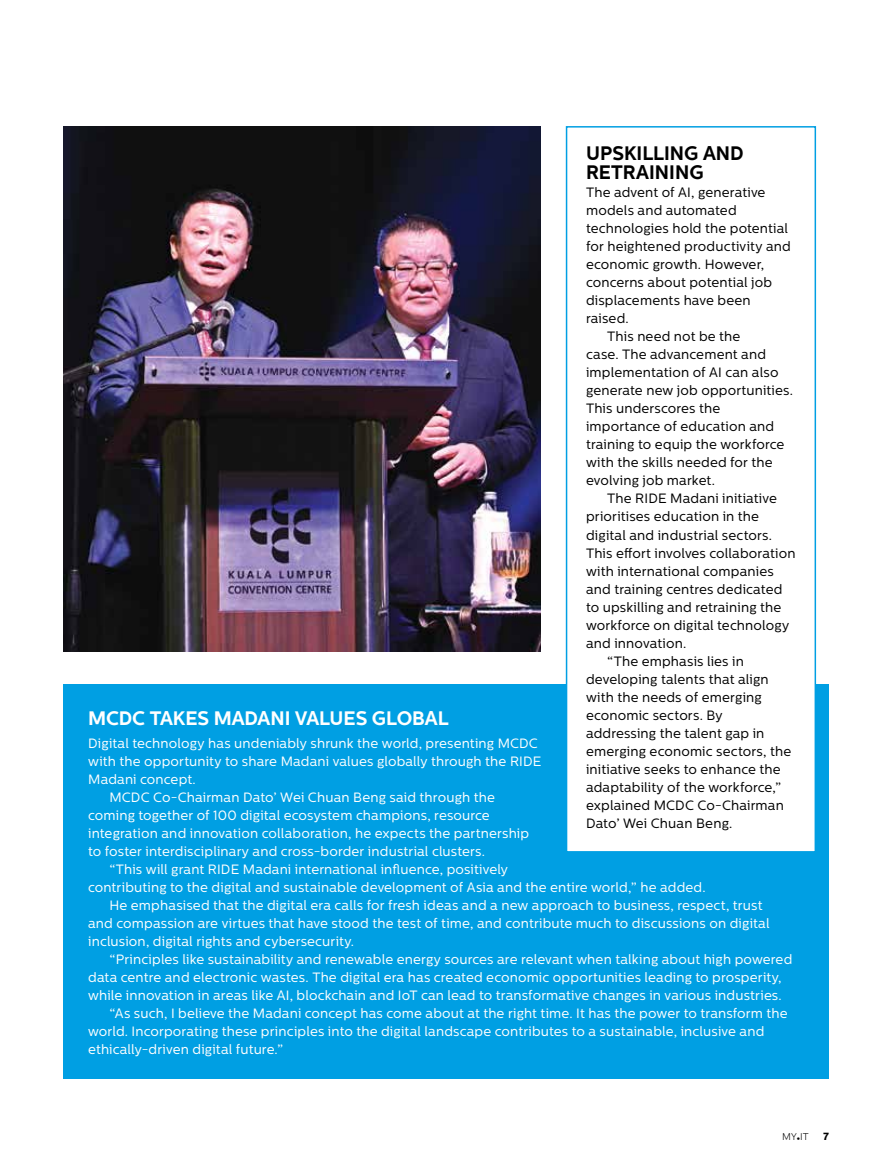
<style>
.page{position:relative;width:893px;height:1170px;background:#fff}
.page>*{position:absolute;margin:0;border:0;box-sizing:border-box;transform-origin:0 0}
.t1{font:700 19.5px "Centrale Sans";color:#fff}
.t2{font:700 19.5px/19.5px "Centrale Sans";color:#000}
.t3{font:13.5px "Centrale Sans";letter-spacing:.01em;color:#fff}
.t4{font:13.5px "Centrale Sans";letter-spacing:.01em;color:#000}
.t5{font:700 10.2px "Flama";color:#000}
.t6{font:300 9.75px "Centrale Sans";color:#000}
.s1{font-weight:700}
</style>
<div class="page">
<img style="left:64px;top:126px;width:476px;height:525px">
<div style="left:64px;top:684px;width:765px;height:394px;background:#009fe3"></div>
<div style="left:566px;top:126px;width:250px;height:726px;background:#fff;border:2px solid #009fe3"></div>
<h1 class="t2" style="left:586px;top:143px;width:159px">UPSKILLING AND<br>RETRAINING</h1>
<p class="t4" style="left:586px;top:185px;width:181px">The advent of AI, generative</p>
<p class="t4" style="left:586px;top:203px;width:152px">models and automated</p>
<p class="t4" style="left:586px;top:221px;width:204px">technologies hold the potential</p>
<p class="t4" style="left:586px;top:239px;width:206px">for heightened productivity and</p>
<p class="t4" style="left:586px;top:257px;width:180px">economic growth. However,</p>
<p class="t4" style="left:586px;top:275px;width:188px">concerns about potential job</p>
<p class="t4" style="left:586px;top:293px;width:166px">displacements have been</p>
<p class="t4" style="left:586px;top:311px;width:44px">raised.</p>
<p class="t4" style="left:607px;top:329px;width:135px">This need not be the</p>
<p class="t4" style="left:586px;top:347px;width:182px">case. The advancement and</p>
<p class="t4" style="left:586px;top:365px;width:194px">implementation of AI can also</p>
<p class="t4" style="left:586px;top:383px;width:208px">generate new job opportunities.</p>
<p class="t4" style="left:586px;top:401px;width:136px">This underscores the</p>
<p class="t4" style="left:586px;top:419px;width:190px">importance of education and</p>
<p class="t4" style="left:586px;top:437px;width:200px">training to equip the workforce</p>
<p class="t4" style="left:586px;top:455px;width:188px">with the skills needed for the</p>
<p class="t4" style="left:586px;top:473px;width:130px">evolving job market.</p>
<p class="t4" style="left:607px;top:491px;width:171px">The RIDE Madani initiative</p>
<p class="t4" style="left:586px;top:509px;width:175px">prioritises education in the</p>
<p class="t4" style="left:586px;top:527px;width:187px">digital and industrial sectors.</p>
<p class="t4" style="left:586px;top:545px;width:211px">This effort involves collaboration</p>
<p class="t4" style="left:586px;top:563px;width:189px">with international companies</p>
<p class="t4" style="left:586px;top:581px;width:198px">and training centres dedicated</p>
<p class="t4" style="left:586px;top:599px;width:197px">to upskilling and retraining the</p>
<p class="t4" style="left:586px;top:617px;width:205px">workforce on digital technology</p>
<p class="t4" style="left:586px;top:635px;width:102px">and innovation.</p>
<p class="t4" style="left:607px;top:653px;width:138px">“The emphasis lies in</p>
<p class="t4" style="left:586px;top:671px;width:184px">developing talents that align</p>
<p class="t4" style="left:586px;top:689px;width:177px">with the needs of emerging</p>
<p class="t4" style="left:586px;top:707px;width:138px">economic sectors. By</p>
<p class="t4" style="left:586px;top:725px;width:180px">addressing the talent gap in</p>
<p class="t4" style="left:586px;top:743px;width:207px">emerging economic sectors, the</p>
<p class="t4" style="left:586px;top:761px;width:196px">initiative seeks to enhance the</p>
<p class="t4" style="left:586px;top:779px;width:197px">adaptability of the workforce,”</p>
<p class="t4" style="left:586px;top:797px;width:199px">explained MCDC Co-Chairman</p>
<p class="t4" style="left:586px;top:815px;width:148px">Dato’ Wei Chuan Beng.</p>
<h1 class="t1" style="left:88px;top:707px;width:362px">MCDC TAKES MADANI VALUES GLOBAL</h1>
<p class="t3" style="left:88px;top:735px;width:451px">Digital technology has undeniably shrunk the world, presenting MCDC</p>
<p class="t3" style="left:88px;top:753px;width:455px">with the opportunity to share Madani values globally through the RIDE</p>
<p class="t3" style="left:88px;top:771px;width:109px">Madani concept.</p>
<p class="t3" style="left:109px;top:789px;width:387px">MCDC Co-Chairman Dato’ Wei Chuan Beng said through the</p>
<p class="t3" style="left:88px;top:807px;width:403px">coming together of 100 digital ecosystem champions, resource</p>
<p class="t3" style="left:88px;top:825px;width:443px">integration and innovation collaboration, he expects the partnership</p>
<p class="t3" style="left:88px;top:843px;width:399px">to foster interdisciplinary and cross-border industrial clusters.</p>
<p class="t3" style="left:109px;top:861px;width:400px">“This will grant RIDE Madani international influence, positively</p>
<p class="t3" style="left:88px;top:879px;width:619px">contributing to the digital and sustainable development of Asia and the entire world,” he added.</p>
<p class="t3" style="left:109px;top:897px;width:655px">He emphasised that the digital era calls for fresh ideas and a new approach to business, respect, trust</p>
<p class="t3" style="left:88px;top:915px;width:683px">and compassion are virtues that have stood the test of time, and contribute much to discussions on digital</p>
<p class="t3" style="left:88px;top:933px;width:268px">inclusion, digital rights and cybersecurity.</p>
<p class="t3" style="left:109px;top:951px;width:684px">“Principles like sustainability and renewable energy sources are relevant when talking about high powered</p>
<p class="t3" style="left:88px;top:969px;width:695px">data centre and electronic wastes. The digital era has created economic opportunities leading to prosperity,</p>
<p class="t3" style="left:88px;top:987px;width:695px">while innovation in areas like AI, blockchain and IoT can lead to transformative changes in various industries.</p>
<p class="t3" style="left:109px;top:1005px;width:680px">“As such, I believe the Madani concept has come about at the right time. It has the power to transform the</p>
<p class="t3" style="left:88px;top:1023px;width:678px">world. Incorporating these principles into the digital landscape contributes to a sustainable, inclusive and</p>
<p class="t3" style="left:88px;top:1041px;width:197px">ethically-driven digital future.”</p>
<p class="t6" style="left:782px;top:1130px;width:28px">MY<span class="s1">•</span>IT</p>
<p class="t5" style="left:823px;top:1129px;width:8px">7</p>
</div>
